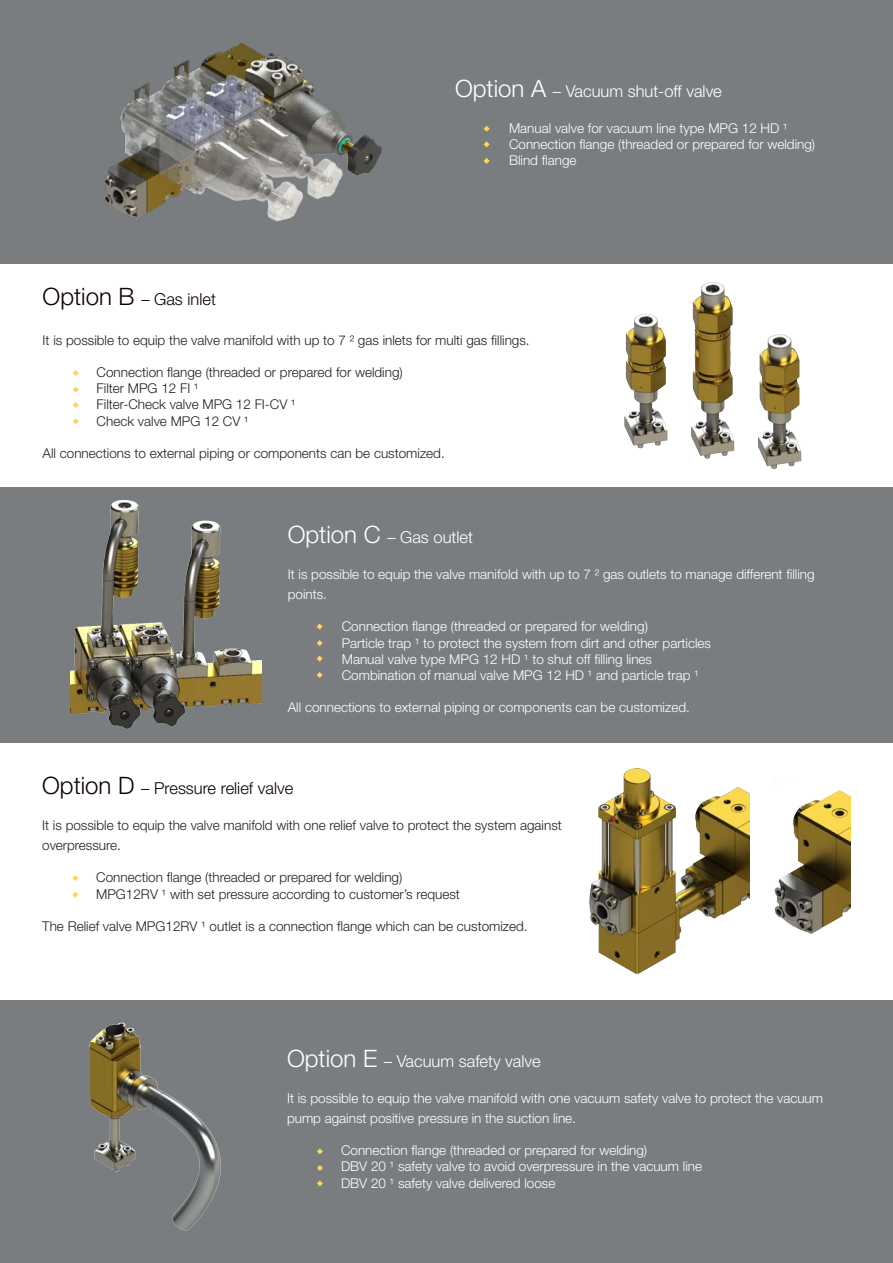
<style>
.page{position:relative;width:893px;height:1263px;background:#fff}
.page>*{position:absolute;margin:0;border:0;box-sizing:border-box;transform-origin:0 0}
.t1{font:300 16.5px "Helvetica Neue";color:#fff}
.t2{font:300 16.5px "Helvetica Neue";color:#0f0000}
.t3{font:300 13.5px/19.8px "Helvetica Neue";color:#fff}
.t4{font:300 13.5px "Helvetica Neue";color:#231f20}
.s1{font-size:24px}
</style>
<div class="page">
<div style="left:0;top:1000px;width:893px;height:263px;background:#7a7d80"></div>
<div style="left:0;top:487px;width:893px;height:255px;background:#7a7d80"></div>
<div style="left:0;top:0;width:893px;height:264px;background:#7a7d80"></div>
<svg style="left:73px;top:370px;width:6px;height:6px"></svg>
<svg style="left:73px;top:386px;width:6px;height:6px"></svg>
<svg style="left:73px;top:402px;width:6px;height:6px"></svg>
<svg style="left:73px;top:418px;width:6px;height:6px"></svg>
<img style="left:624px;top:282px;width:177px;height:187px">
<img style="left:70px;top:501px;width:191px;height:228px">
<svg style="left:317px;top:623px;width:6px;height:6px"></svg>
<svg style="left:317px;top:640px;width:6px;height:6px"></svg>
<svg style="left:317px;top:656px;width:6px;height:6px"></svg>
<svg style="left:317px;top:672px;width:6px;height:6px"></svg>
<img style="left:589px;top:768px;width:160px;height:205px">
<img style="left:774px;top:790px;width:76px;height:144px">
<svg style="left:72px;top:875px;width:6px;height:6px"></svg>
<svg style="left:72px;top:892px;width:6px;height:6px"></svg>
<svg style="left:317px;top:1148px;width:6px;height:6px"></svg>
<svg style="left:317px;top:1165px;width:6px;height:6px"></svg>
<svg style="left:317px;top:1180px;width:6px;height:6px"></svg>
<img style="left:89px;top:1022px;width:132px;height:209px">
<svg style="left:484px;top:126px;width:6px;height:6px"></svg>
<svg style="left:484px;top:141px;width:6px;height:6px"></svg>
<svg style="left:484px;top:158px;width:6px;height:6px"></svg>
<img style="left:104px;top:43px;width:278px;height:179px">
<p class="t1" style="left:455px;top:78px;width:268px"><span class="s1">Option A</span> – Vacuum shut-off valve</p>
<p class="t3" style="left:509px;top:119px;width:308px;line-height:16.2px">Manual valve for vacuum line type MPG 12 HD ¹<br>Connection flange (threaded or prepared for welding)<br>Blind flange</p>
<p class="t2" style="left:43px;top:286px;width:175px"><span class="s1">Option B</span> – Gas inlet</p>
<p class="t4" style="left:43px;top:329px;width:489px">It is possible to equip the valve manifold with up to 7 ² gas inlets for multi gas fillings.</p>
<p class="t4" style="left:97px;top:361px;width:308px">Connection flange (threaded or prepared for welding)</p>
<p class="t4" style="left:97px;top:377px;width:104px">Filter MPG 12 FI ¹</p>
<p class="t4" style="left:97px;top:394px;width:201px">Filter-Check valve MPG 12 FI-CV ¹</p>
<p class="t4" style="left:97px;top:410px;width:154px">Check valve MPG 12 CV ¹</p>
<p class="t4" style="left:43px;top:442px;width:404px">All connections to external piping or components can be customized.</p>
<p class="t1" style="left:288px;top:524px;width:187px"><span class="s1">Option C</span> – Gas outlet</p>
<p class="t3" style="left:288px;top:564px;width:528px">It is possible to equip the valve manifold with up to 7 ² gas outlets to manage different filling points.</p>
<p class="t3" style="left:342px;top:616px;width:308px">Connection flange (threaded or prepared for welding)</p>
<p class="t3" style="left:342px;top:632px;width:371px">Particle trap ¹ to protect the system from dirt and other particles</p>
<p class="t3" style="left:342px;top:648px;width:312px">Manual valve type MPG 12 HD ¹ to shut off filling lines</p>
<p class="t3" style="left:342px;top:664px;width:359px">Combination of manual valve MPG 12 HD ¹ and particle trap ¹</p>
<p class="t3" style="left:288px;top:697px;width:404px">All connections to external piping or components can be customized.</p>
<p class="t2" style="left:42px;top:775px;width:253px"><span class="s1">Option D</span> – Pressure relief valve</p>
<p class="t4" style="left:42px;top:814px;width:521px">It is possible to equip the valve manifold with one relief valve to protect the system against</p>
<p class="t4" style="left:42px;top:834px;width:80px">overpressure.</p>
<p class="t4" style="left:96px;top:867px;width:308px">Connection flange (threaded or prepared for welding)</p>
<p class="t4" style="left:96px;top:883px;width:365px">MPG12RV ¹ with set pressure according to customer’s request</p>
<p class="t4" style="left:42px;top:915px;width:487px">The Relief valve MPG12RV ¹ outlet is a connection flange which can be customized.</p>
<p class="t1" style="left:287px;top:1048px;width:255px"><span class="s1">Option E</span> – Vacuum safety valve</p>
<p class="t3" style="left:287px;top:1087px;width:538px">It is possible to equip the valve manifold with one vacuum safety valve to protect the vacuum pump against positive pressure in the suction line.</p>
<p class="t3" style="left:341px;top:1140px;width:308px">Connection flange (threaded or prepared for welding)</p>
<p class="t3" style="left:341px;top:1156px;width:363px">DBV 20 ¹ safety valve to avoid overpressure in the vacuum line</p>
<p class="t3" style="left:341px;top:1172px;width:216px">DBV 20 ¹ safety valve delivered loose</p>
</div>
